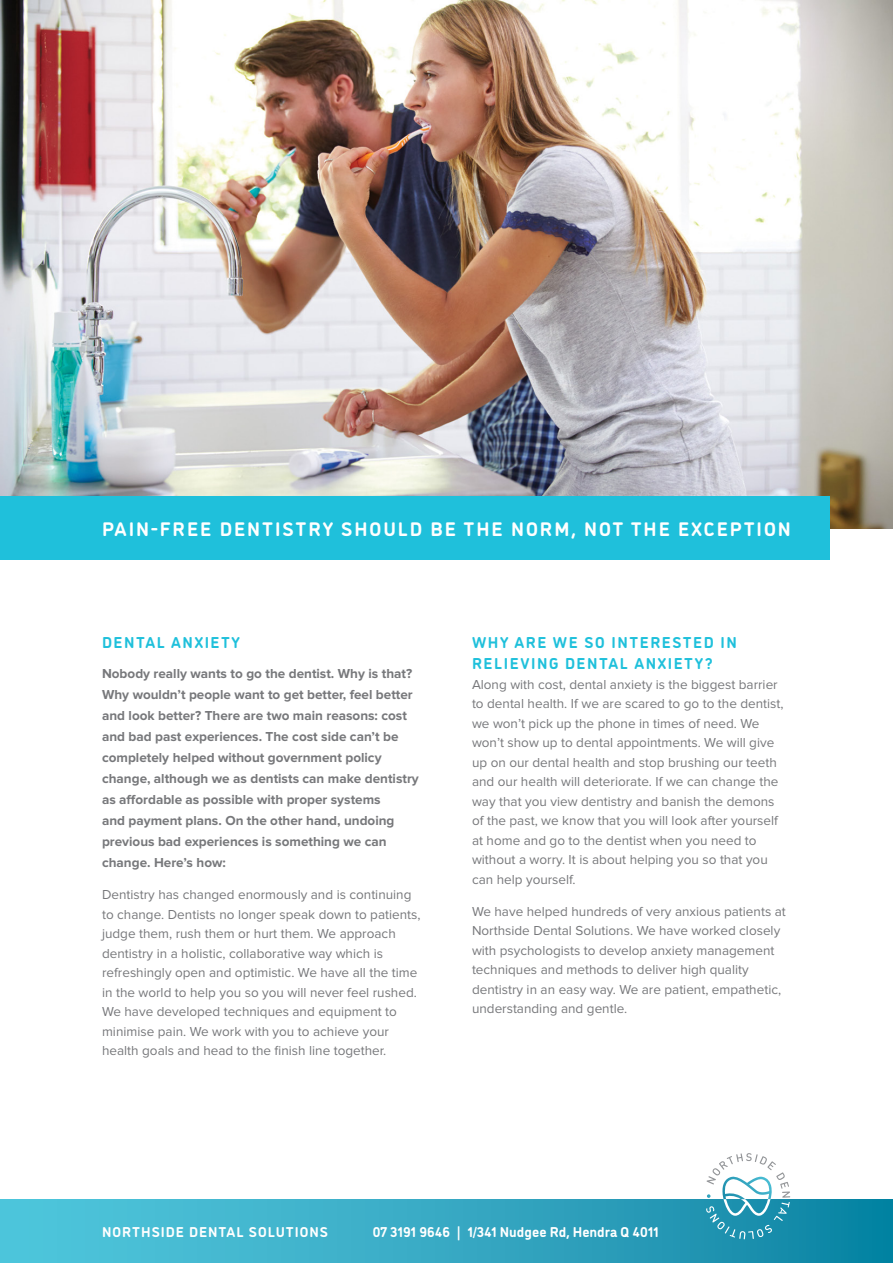
<style>
.page{position:relative;width:893px;height:1263px;background:#fff}
.page>*{position:absolute;margin:0;border:0;box-sizing:border-box;transform-origin:0 0}
.t1{font:700 19.65px "DI Nosaur";letter-spacing:.1em;color:#fff}
.t2{font:700 15.75px/21px "DI Nosaur";letter-spacing:.1em;color:#1fc0db}
.t3{font:700 14.25px "DI Nosaur";color:#fff}
.t4{font:700 14.25px "DI Nosaur";letter-spacing:.07em;color:#fff}
.t5{font:13.5px/19.5px "Proxima Nova";color:#77787b}
.t6{font:700 13.5px/21px "Proxima Nova";color:#77787b}
</style>
<div class="page">
<div style="left:0;top:1199px;width:893px;height:64px;background:linear-gradient(to right,#57cadf,#0f85a4)"></div>
<svg style="left:706px;top:1153px;width:84px;height:86px"></svg>
<img style="left:0;top:0;width:893px;height:528px">
<div style="left:0;top:496px;width:829px;height:64px;background:#1fc0db"></div>
<h1 class="t1" style="left:102px;top:514px;width:690px">PAIN-FREE DENTISTRY SHOULD BE THE NORM, NOT THE EXCEPTION</h1>
<p class="t2" style="left:102px;top:631px;width:140px">DENTAL ANXIETY</p>
<p class="t6" style="left:102px;top:663px;width:318px">Nobody really wants to go the dentist. Why is that?<br>Why wouldn’t people want to get better, feel better and look better? There are two main reasons: cost and bad past experiences. The cost side can’t be completely helped without government policy change, although we as dentists can make dentistry as affordable as possible with proper systems<br>and payment plans. On the other hand, undoing previous bad experiences is something we can change. Here’s how:</p>
<p class="t5" style="left:102px;top:885px;width:320px">Dentistry has changed enormously and is continuing to change. Dentists no longer speak down to patients, judge them, rush them or hurt them. We approach dentistry in a holistic, collaborative way which is refreshingly open and optimistic. We have all the time in the world to help you so you will never feel rushed.<br>We have developed techniques and equipment to minimise pain. We work with you to achieve your health goals and head to the finish line together.</p>
<p class="t2" style="left:472px;top:631px;width:266px">WHY ARE WE SO INTERESTED IN<br>RELIEVING DENTAL ANXIETY?</p>
<p class="t5" style="left:472px;top:675px;width:313px">Along with cost, dental anxiety is the biggest barrier to dental health. If we are scared to go to the dentist, we won’t pick up the phone in times of need. We won’t show up to dental appointments. We will give up on our dental health and stop brushing our teeth and our health will deteriorate. If we can change the way that you view dentistry and banish the demons of the past, we know that you will look after yourself at home and go to the dentist when you need to without a worry. It is about helping you so that you can help yourself.</p>
<p class="t5" style="left:472px;top:902px;width:315px">We have helped hundreds of very anxious patients at Northside Dental Solutions. We have worked closely with psychologists to develop anxiety management techniques and methods to deliver high quality dentistry in an easy way. We are patient, empathetic, understanding and gentle.</p>
<p class="t4" style="left:102px;top:1221px;width:227px">NORTHSIDE DENTAL SOLUTIONS</p>
<p class="t3" style="left:373px;top:1221px;width:288px">07 3191 9646 | 1/341 Nudgee Rd, Hendra Q 4011</p>
</div>
